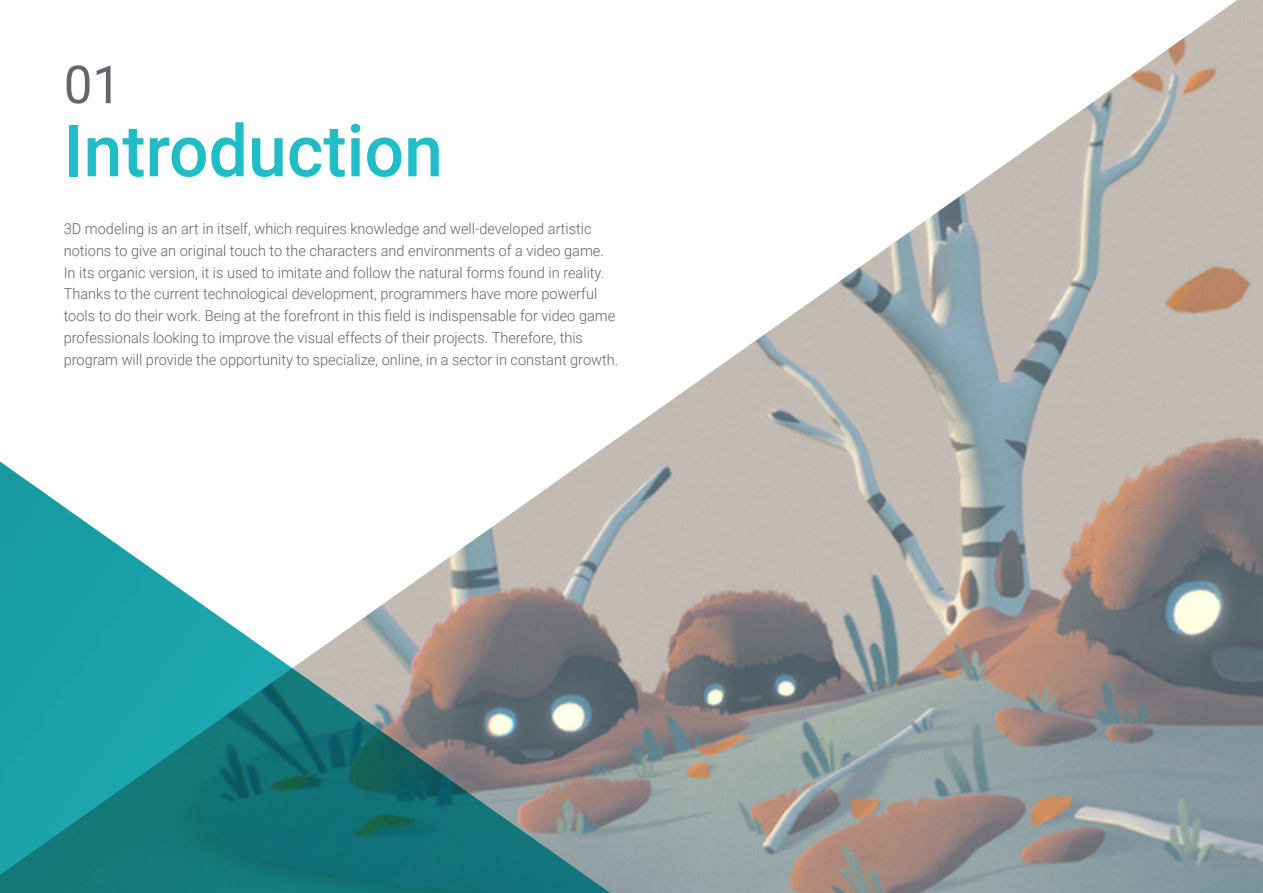
<style>
.page{position:relative;width:1263px;height:893px;background:#fff}
.page>*{position:absolute;margin:0;border:0;box-sizing:border-box;transform-origin:0 0}
.Portadilla{font:500 72px "Roboto";color:#21bdc6}
.t1{font:52.5px "Roboto";color:#63656a}
.Texto_Plano{font:300 15px/21.8px "Roboto";color:#63656a}
</style>
<div class="page">
<img style="left:607px;top:0;width:656px;height:893px">
<svg style="left:0;top:446px;width:640px;height:447px"></svg>
<p class="t1" style="left:64px;top:48px;width:59px">01</p>
<p class="Portadilla" style="left:64px;top:100px;width:381px">Introduction</p>
<p class="Texto_Plano" style="left:64px;top:217px;width:556px">3D modeling is an art in itself, which requires knowledge and well-developed artistic notions to give an original touch to the characters and environments of a video game.<br>In its organic version, it is used to imitate and follow the natural forms found in reality.<br>Thanks to the current technological development, programmers have more powerful tools to do their work. Being at the forefront in this field is indispensable for video game professionals looking to improve the visual effects of their projects. Therefore, this program will provide the opportunity to specialize, online, in a sector in constant growth.</p>
</div>
